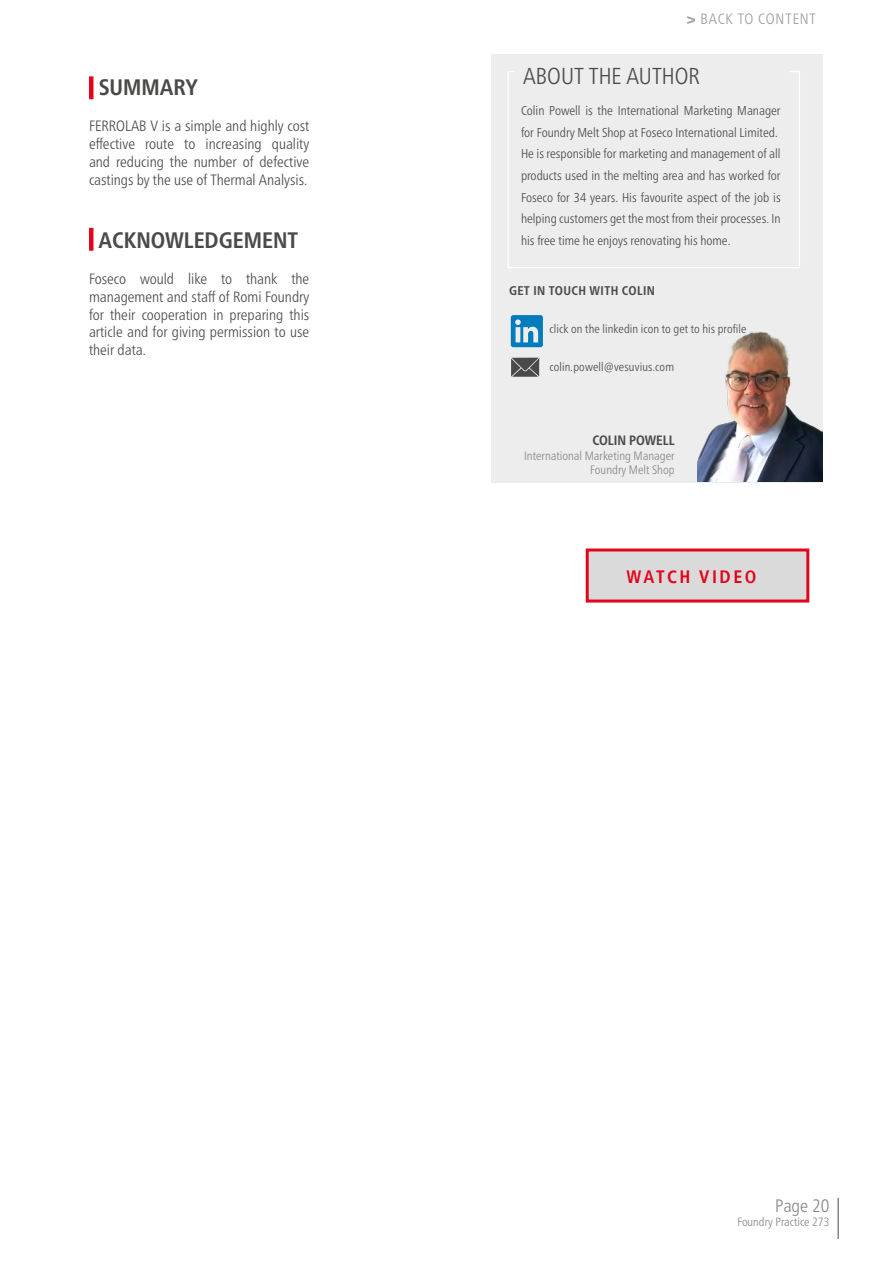
<style>
.page{position:relative;width:893px;height:1263px;background:#fff}
.page>*{position:absolute;margin:0;border:0;box-sizing:border-box;transform-origin:0 0}
.t1{font:300 condensed 23.1px "Frutiger Neue LTW1 G";color:#4a4a49}
.t2{font:700 condensed 22.35px "Frutiger Neue LTW1 G";color:#4a4a49}
.t3{font:700 condensed 18px "Frutiger LT";letter-spacing:.14em;color:#e3051a}
.t4{font:300 condensed 18px "Frutiger Neue LTW1 G";color:#878787}
.t5{font:300 condensed 16.5px "Frutiger Neue LTW1 G";color:#878787}
.t6{font:300 condensed 15px/18px "Frutiger Neue LTW1 G";color:#4a4a49;text-align:justify}
.t7{font:300 condensed 15px "Frutiger Neue LTW1 G";letter-spacing:.055em;color:#9d9d9c}
.t8{font:700 condensed 13.5px "Frutiger Neue LTW1 G";color:#4a4a49}
.t9{font:300 condensed 12.9px/21.8px "Frutiger Neue LTW1 G";color:#4a4a49}
.t10{font:700 condensed 12.6px "Frutiger Neue LTW1 G";letter-spacing:.03em;color:#4a4a49}
.t11{font:300 condensed 12.15px/14.7px "Frutiger Neue LTW1 G";color:#878787;text-align:right}
.t12{font:300 condensed 12px "Frutiger Neue LTW1 G";letter-spacing:.01em;color:#4a4a49}
.t13{font:300 condensed 12px "Frutiger Neue LTW1 G";color:#878787}
.s1{font-weight:700}
</style>
<div class="page">
<hr style="left:837px;top:1198px;width:2px;height:41px;background:#878787">
<hr style="left:89px;top:76px;width:4px;height:23px;background:#e3051a">
<hr style="left:89px;top:228px;width:4px;height:23px;background:#e3051a">
<div style="left:587px;top:550px;width:221px;height:51px;background:#dadada"></div>
<div style="left:586px;top:548px;width:223px;height:54px;border:3px solid #e3051a"></div>
<div style="left:491px;top:54px;width:332px;height:428px;background:#ededed"></div>
<div style="left:507px;top:71px;width:293px;height:197px;border:1px solid #fff"></div>
<div style="left:515px;top:55px;width:274px;height:41px;background:#ededed"></div>
<svg style="left:511px;top:315px;width:32px;height:32px"></svg>
<img style="left:697px;top:331px;width:126px;height:150px">
<svg style="left:511px;top:358px;width:28px;height:19px"></svg>
<h2 class="t2" style="left:99px;top:74px;width:101px">SUMMARY</h2>
<p class="t6" style="left:89px;top:117px;width:222px">FERROLAB V is a simple and highly cost effective route to increasing quality and reducing the number of defective castings by the use of Thermal Analysis.</p>
<h2 class="t2" style="left:99px;top:227px;width:201px">ACKNOWLEDGEMENT</h2>
<p class="t6" style="left:89px;top:269px;width:222px">Foseco would like to thank the management and staff of Romi Foundry for their cooperation in preparing this article and for giving permission to use their data.</p>
<p class="t7" style="left:687px;top:10px;width:131px"><span class="s1">&gt;</span> BACK TO CONTENT</p>
<h1 class="t1" style="left:523px;top:63px;width:178px">ABOUT THE AUTHOR</h1>
<p class="t9" style="left:521px;top:99px;width:261px">Colin Powell is the International Marketing Manager for Foundry Melt Shop at Foseco International Limited.<br>He is responsible for marketing and management of all products used in the melting area and has worked for Foseco for 34 years. His favourite aspect of the job is helping customers get the most from their processes. In his free time he enjoys renovating his home.</p>
<p class="t10" style="left:509px;top:283px;width:147px">GET IN TOUCH WITH COLIN</p>
<p class="t12" style="left:549px;top:322px;width:199px">click on the linkedin icon to get to his profile</p>
<p class="t12" style="left:549px;top:360px;width:126px">colin.powell@vesuvius.com</p>
<p class="t5" style="left:629px;top:324px;width:135px">FOUNDRY MELT SHOP</p>
<p class="t8" style="left:592px;top:432px;width:84px">COLIN POWELL</p>
<p class="t11" style="left:524px;top:448px;width:152px">International Marketing Manager<br>Foundry Melt Shop</p>
<h3 class="t3" style="left:626px;top:566px;width:131px">WATCH VIDEO</h3>
<h3 class="t4" style="left:775px;top:1195px;width:56px">Page 20</h3>
<p class="t13" style="left:737px;top:1215px;width:93px">Foundry Practice 273</p>
</div>
